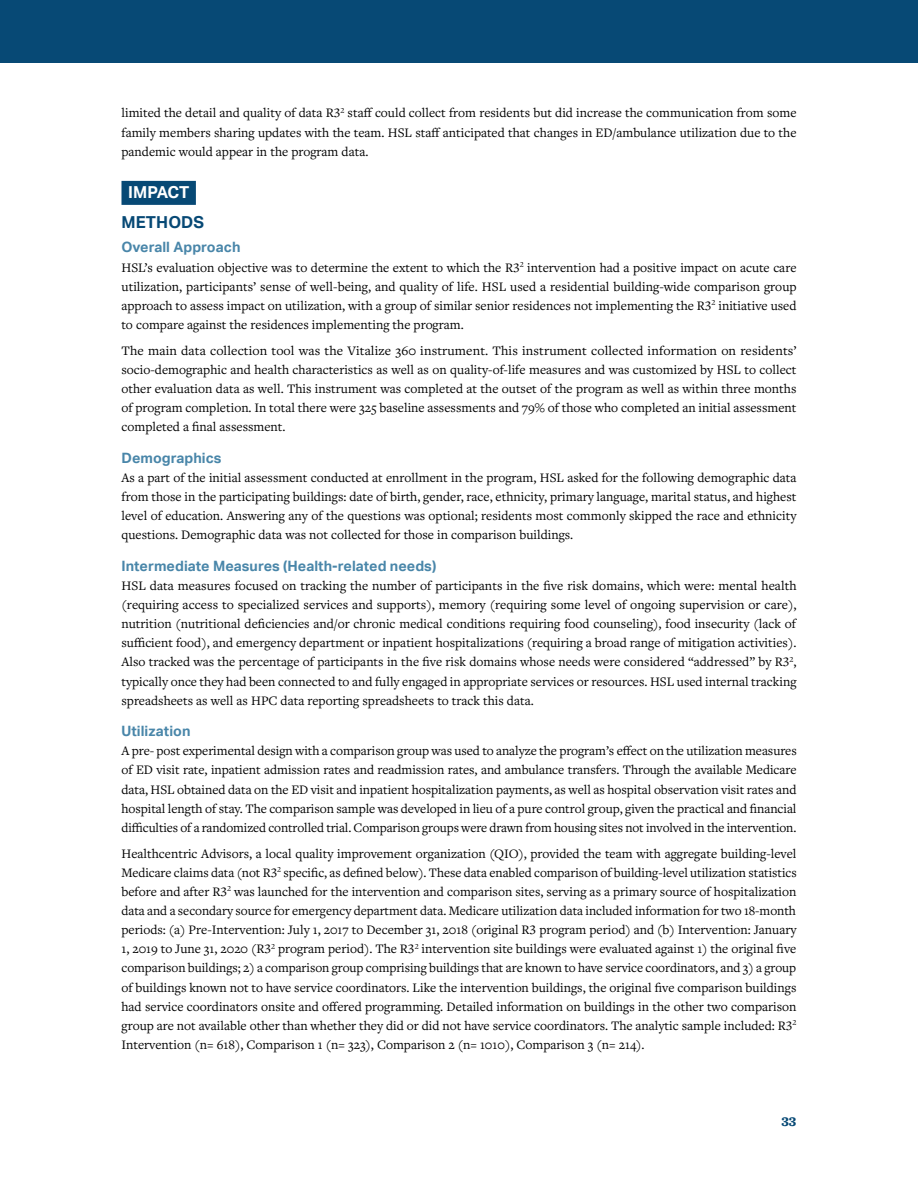
<style>
.page{position:relative;width:918px;height:1188px;background:#fff}
.page>*{position:absolute;margin:0;border:0;box-sizing:border-box;transform-origin:0 0}
.t1{font:700 16.5px "Aktiv Grotesk";letter-spacing:.005em;color:#074975}
.t2{font:700 16.5px "Aktiv Grotesk";letter-spacing:-.025em;color:#fff}
.t3{font:700 14.25px "Aktiv Grotesk";letter-spacing:.005em;color:#4986a9}
.t4{font:13.5px/19.2px "Freight Text Pro";color:#000;text-align:justify}
.t5{font:700 13.5px "Sentinel";color:#074975}
</style>
<div class="page">
<div style="left:0;top:0;width:918px;height:62px;background:#074975"></div>
<div style="left:122px;top:181px;width:74px;height:24px;background:#074975"></div>
<p class="t4" style="left:122px;top:103px;width:677px">limited the detail and quality of data R3<sup>2</sup> staff could collect from residents but did increase the communication from some family members sharing updates with the team. HSL staff anticipated that changes in ED/ambulance utilization due to the pandemic would appear in the program data.</p>
<p class="t2" style="left:128px;top:183px;width:62px">IMPACT</p>
<p class="t1" style="left:122px;top:212px;width:84px">METHODS</p>
<p class="t3" style="left:122px;top:239px;width:121px">Overall Approach</p>
<p class="t4" style="left:121px;top:257px;width:677px">HSL’s evaluation objective was to determine the extent to which the R3<sup>2</sup> intervention had a positive impact on acute care utilization, participants’ sense of well-being, and quality of life. HSL used a residential building-wide comparison group approach to assess impact on utilization, with a group of similar senior residences not implementing the R3<sup>2</sup> initiative used to compare against the residences implementing the program.</p>
<p class="t4" style="left:122px;top:340px;width:677px">The main data collection tool was the Vitalize 360 instrument. This instrument collected information on residents’ socio-demographic and health characteristics as well as on quality-of-life measures and was customized by HSL to collect other evaluation data as well. This instrument was completed at the outset of the program as well as within three months of program completion. In total there were 325 baseline assessments and 79% of those who completed an initial assessment completed a final assessment.</p>
<p class="t3" style="left:122px;top:450px;width:102px">Demographics</p>
<p class="t4" style="left:122px;top:467px;width:677px">As a part of the initial assessment conducted at enrollment in the program, HSL asked for the following demographic data from those in the participating buildings: date of birth, gender, race, ethnicity, primary language, marital status, and highest level of education. Answering any of the questions was optional; residents most commonly skipped the race and ethnicity questions. Demographic data was not collected for those in comparison buildings.</p>
<p class="t3" style="left:122px;top:558px;width:316px">Intermediate Measures (Health-related needs)</p>
<p class="t4" style="left:122px;top:575px;width:677px">HSL data measures focused on tracking the number of participants in the five risk domains, which were: mental health (requiring access to specialized services and supports), memory (requiring some level of ongoing supervision or care), nutrition (nutritional deficiencies and/or chronic medical conditions requiring food counseling), food insecurity (lack of sufficient food), and emergency department or inpatient hospitalizations (requiring a broad range of mitigation activities).<br>Also tracked was the percentage of participants in the five risk domains whose needs were considered “addressed” by R3<sup>2</sup>, typically once they had been connected to and fully engaged in appropriate services or resources. HSL used internal tracking spreadsheets as well as HPC data reporting spreadsheets to track this data.</p>
<p class="t3" style="left:122px;top:723px;width:71px">Utilization</p>
<p class="t4" style="left:122px;top:741px;width:677px">A pre- post experimental design with a comparison group was used to analyze the program’s effect on the utilization measures of ED visit rate, inpatient admission rates and readmission rates, and ambulance transfers. Through the available Medicare data, HSL obtained data on the ED visit and inpatient hospitalization payments, as well as hospital observation visit rates and hospital length of stay. The comparison sample was developed in lieu of a pure control group, given the practical and financial difficulties of a randomized controlled trial. Comparison groups were drawn from housing sites not involved in the intervention.</p>
<p class="t4" style="left:122px;top:843px;width:677px">Healthcentric Advisors, a local quality improvement organization (QIO), provided the team with aggregate building-level Medicare claims data (not R3<sup>2</sup> specific, as defined below). These data enabled comparison of building-level utilization statistics before and after R3<sup>2</sup> was launched for the intervention and comparison sites, serving as a primary source of hospitalization data and a secondary source for emergency department data. Medicare utilization data included information for two 18-month periods: (a) Pre-Intervention: July 1, 2017 to December 31, 2018 (original R3 program period) and (b) Intervention: January 1, 2019 to June 31, 2020 (R3<sup>2</sup> program period). The R3<sup>2</sup> intervention site buildings were evaluated against 1) the original five comparison buildings; 2) a comparison group comprising buildings that are known to have service coordinators, and 3) a group of buildings known not to have service coordinators. Like the intervention buildings, the original five comparison buildings had service coordinators onsite and offered programming. Detailed information on buildings in the other two comparison group are not available other than whether they did or did not have service coordinators. The analytic sample included: R3<sup>2<br></sup>Intervention (n= 618), Comparison 1 (n= 323), Comparison 2 (n= 1010), Comparison 3 (n= 214).</p>
<p class="t5" style="left:781px;top:1111px;width:17px">33</p>
</div>
